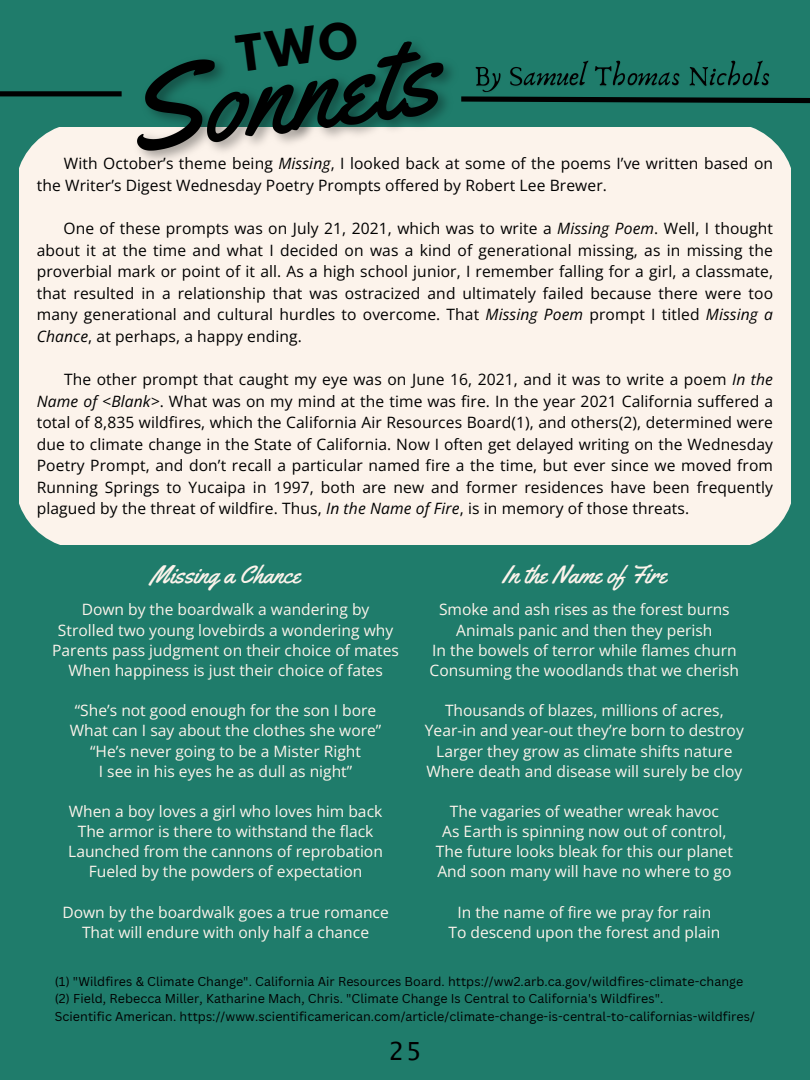
<style>
.page{position:relative;width:810px;height:1080px;background:#1f7c6b}
.page>*{position:absolute;margin:0;border:0;box-sizing:border-box;transform-origin:0 0}
.t1{font:25px "Yellowtail";color:#fcf3eb}
.t2{font:25px "Lucida Console W1 G";color:#000}
.t3{font:15.62px/21.6px "Open Sans";letter-spacing:.005em;color:#000;text-align:justify}
.t4{font:15.62px/20.1px "Open Sans";color:#fcf3eb;text-align:center}
.t5{font:12.5px "Canva Sans";letter-spacing:.005em;color:#000}
.s1{font-style:italic}
</style>
<div class="page">
<div style="left:20px;top:127px;width:770px;height:418px;background:#fcf3eb"></div>
<img style="left:478px;top:60px;width:292px;height:33px">
<svg style="left:478px;top:96px;width:332px;height:8px"></svg>
<div style="left:0;top:91px;width:122px;height:5px;background:#000"></div>
<img style="left:112px;top:41px;width:366px;height:120px">
<svg style="left:751px;top:127px;width:40px;height:48px"></svg>
<svg style="left:19px;top:127px;width:40px;height:49px"></svg>
<svg style="left:750px;top:496px;width:41px;height:49px"></svg>
<svg style="left:19px;top:496px;width:41px;height:49px"></svg>
<svg style="left:235px;top:41px;width:124px;height:31px"></svg>
<h2 class="t3" style="left:37px;top:153px;width:738px;text-indent:27px">With October’s theme being <span class="s1">Missing</span>, I looked back at some of the poems I’ve written based on the Writer’s Digest Wednesday Poetry Prompts offered by Robert Lee Brewer.</h2>
<p class="t3" style="left:37px;top:217px;width:738px;text-indent:27px">One of these prompts was on July 21, 2021, which was to write a <span class="s1">Missing Poem</span>. Well, I thought about it at the time and what I decided on was a kind of generational missing, as in missing the proverbial mark or point of it all. As a high school junior, I remember falling for a girl, a classmate, that resulted in a relationship that was ostracized and ultimately failed because there were too many generational and cultural hurdles to overcome. That <span class="s1">Missing Poem</span> prompt I titled <span class="s1">Missing a Chance</span>, at perhaps, a happy ending.</p>
<p class="t3" style="left:37px;top:368px;width:738px;text-indent:27px">The other prompt that caught my eye was on June 16, 2021, and it was to write a poem <span class="s1">In the Name of &lt;Blank&gt;</span>. What was on my mind at the time was fire. In the year 2021 California suffered a total of 8,835 wildfires, which the California Air Resources Board(1), and others(2), determined were due to climate change in the State of California. Now I often get delayed writing on the Wednesday Poetry Prompt, and don’t recall a particular named fire a the time, but ever since we moved from Running Springs to Yucaipa in 1997, both are new and former residences have been frequently plagued by the threat of wildfire. Thus, <span class="s1">In the Name of Fire</span>, is in memory of those threats.</p>
<h5 class="t1" style="left:502px;top:559px;width:166px">In the Name of Fire</h5>
<h5 class="t4" style="left:430px;top:599px;width:311px">Smoke and ash rises as the forest burns Animals panic and then they perish<br>In the bowels of terror while flames churn Consuming the woodlands that we cherish</h5>
<h5 class="t4" style="left:425px;top:700px;width:320px">Thousands of blazes, millions of acres, Year-in and year-out they’re born to destroy Larger they grow as climate shifts nature Where death and disease will surely be cloy</h5>
<h5 class="t4" style="left:436px;top:801px;width:299px">The vagaries of weather wreak havoc<br>As Earth is spinning now out of control, The future looks bleak for this our planet And soon many will have no where to go</h5>
<h4 class="t4" style="left:448px;top:902px;width:273px">In the name of fire we pray for rain<br>To descend upon the forest and plain</h4>
<h5 class="t5" style="left:55px;top:973px;width:690px">(1) "Wildfires &amp; Climate Change". California Air Resources Board. https://ww2.arb.ca.gov/wildfires-climate-change</h5>
<h5 class="t5" style="left:55px;top:990px;width:610px">(2) Field, Rebecca Miller, Katharine Mach, Chris. "Climate Change Is Central to California's Wildfires".</h5>
<h5 class="t5" style="left:55px;top:1007px;width:702px">Scientific American. https://www.scientificamerican.com/article/climate-change-is-central-to-californias-wildfires/</h5>
<h5 class="t2" style="left:389px;top:1040px;width:34px">25</h5>
<h5 class="t1" style="left:151px;top:559px;width:151px">Missing a Chance</h5>
<h5 class="t4" style="left:52px;top:599px;width:348px">Down by the boardwalk a wandering by Strolled two young lovebirds a wondering why Parents pass judgment on their choice of mates When happiness is just their choice of fates</h5>
<p class="t4" style="left:70px;top:700px;width:313px">“She’s not good enough for the son I bore What can I say about the clothes she wore” “He’s never going to be a Mister Right<br>I see in his eyes he as dull as night”</p>
<p class="t4" style="left:68px;top:801px;width:316px">When a boy loves a girl who loves him back The armor is there to withstand the flack Launched from the cannons of reprobation Fueled by the powders of expectation</p>
<h4 class="t4" style="left:62px;top:902px;width:328px">Down by the boardwalk goes a true romance<br>That will endure with only half a chance</h4>
</div>
